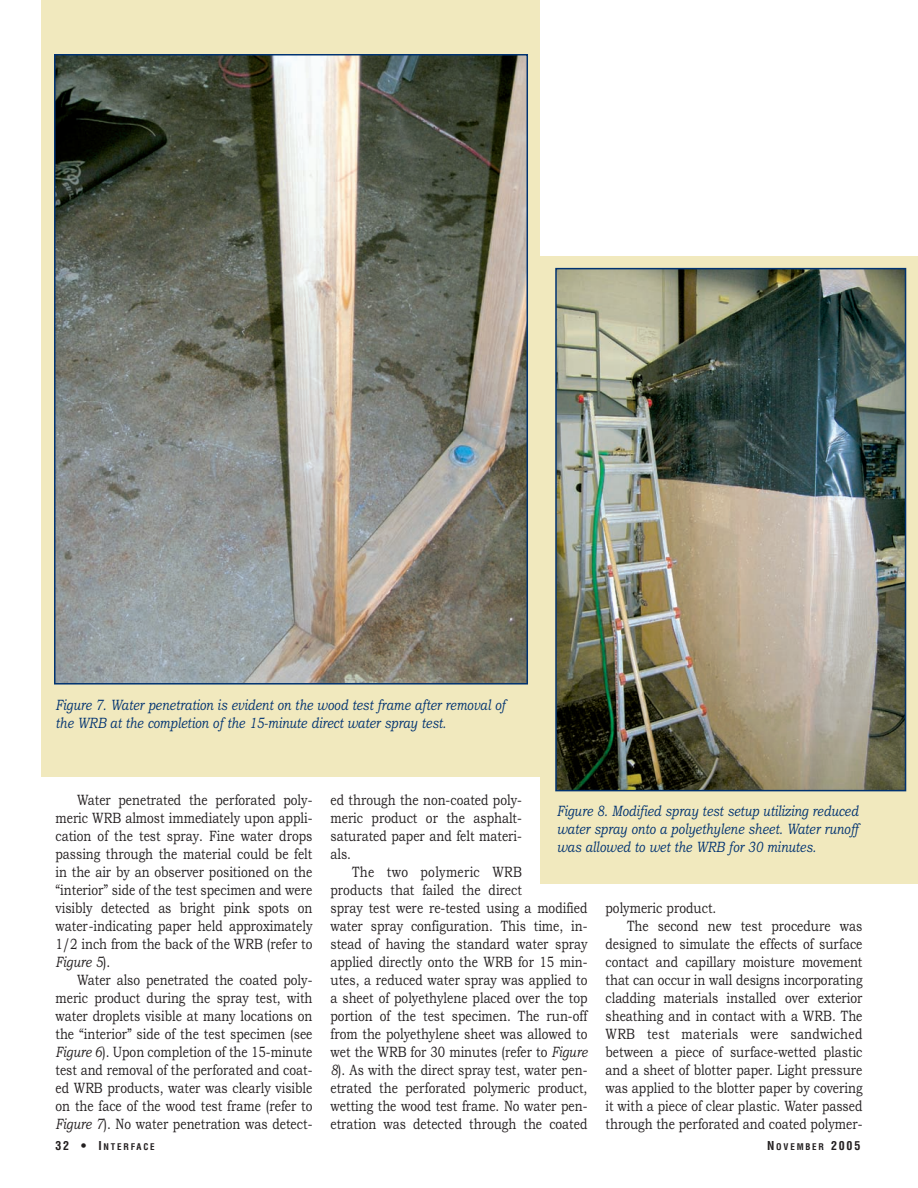
<style>
.page{position:relative;width:918px;height:1188px;background:#fff}
.page>*{position:absolute;margin:0;border:0;box-sizing:border-box;transform-origin:0 0}
.t1{font:15px/18px "Bookman Old Style";color:#231f20;text-align:justify;scale:.8 1}
.t2{font:italic 15px/18px "Bookman Old Style";color:#013371;scale:.8 1}
.t3{font:700 condensed 9px "Helvetica";letter-spacing:.2em;color:#231f20}
.s1{font-style:italic}
.s2{font-size:12px}
</style>
<div class="page">
<div style="left:540px;top:256px;width:378px;height:628px;background:#f1e9be"></div>
<div style="left:42px;top:0;width:498px;height:776px;background:#f1e9be"></div>
<img style="left:57px;top:57px;width:468px;height:625px">
<div style="left:54px;top:54px;width:474px;height:631px;border:2px solid #013371"></div>
<img style="left:558px;top:271px;width:345px;height:517px">
<div style="left:555px;top:268px;width:351px;height:523px;border:2px solid #013371"></div>
<p class="t2" style="left:56px;top:697px;width:564px">Figure 7. Water penetration is evident on the wood test frame after removal of the WRB at the completion of the 15-minute direct water spray test.</p>
<p class="t1" style="left:56px;top:792px;width:323px;text-indent:22px">Water penetrated the perforated poly&shy;meric WRB almost immediately upon appli&shy;cation of the test spray. Fine water drops passing through the material could be felt in the air by an observer positioned on the “interior” side of the test specimen and were visibly detected as bright pink spots on water-indicating paper held approximately 1/2 inch from the back of the WRB (refer to <span class="s1">Figure 5</span>).</p>
<p class="t1" style="left:56px;top:972px;width:323px;text-indent:22px">Water also penetrated the coated poly&shy;meric product during the spray test, with water droplets visible at many locations on the “interior” side of the test specimen (see <span class="s1">Figure 6</span>). Upon completion of the 15-minute test and removal of the perforated and coat&shy;ed WRB products, water was clearly visible on the face of the wood test frame (refer to <span class="s1">Figure 7</span>). No water penetration was detect-</p>
<h6 class="t3" style="left:56px;top:1144px;width:101px"><span class="s2">32 • I</span>NTERFACE</h6>
<p class="t1" style="left:331px;top:792px;width:241px">ed through the non-coated poly&shy;meric product or the asphalt&shy;saturated paper and felt materi-</p>
<p class="t1" style="left:331px;top:846px;width:27px">als.</p>
<p class="t1" style="left:331px;top:864px;width:323px;text-align:left;text-indent:22px">The two polymeric WRB<br>products that failed the direct<br>spray test were re-tested using a modified water spray configuration. This time, in&shy;stead of having the standard water spray applied directly onto the WRB for 15 min&shy;utes, a reduced water spray was applied to a sheet of polyethylene placed over the top portion of the test specimen. The run-off from the polyethylene sheet was allowed to wet the WRB for 30 minutes (refer to <span class="s1">Figure 8</span>). As with the direct spray test, water pen&shy;etrated the perforated polymeric product, wetting the wood test frame. No water pen&shy;etration was detected through the coated</p>
<p class="t2" style="left:557px;top:803px;width:379px;text-align:justify">Figure 8. Modified spray test setup utilizing reduced water spray onto a polyethylene sheet. Water runoff was allowed to wet the WRB for 30 minutes.</p>
<p class="t1" style="left:606px;top:900px;width:140px">polymeric product.</p>
<p class="t1" style="left:606px;top:918px;width:323px;text-indent:22px">The second new test procedure was designed to simulate the effects of surface contact and capillary moisture movement that can occur in wall designs incorporating cladding materials installed over exterior sheathing and in contact with a WRB. The WRB test materials were sandwiched between a piece of surface-wetted plastic and a sheet of blotter paper. Light pressure was applied to the blotter paper by covering it with a piece of clear plastic. Water passed through the perforated and coated polymer-</p>
<p class="t3" style="left:767px;top:1144px;width:95px"><span class="s2">N</span>OVEMBER <span class="s2">2005</span></p>
</div>
